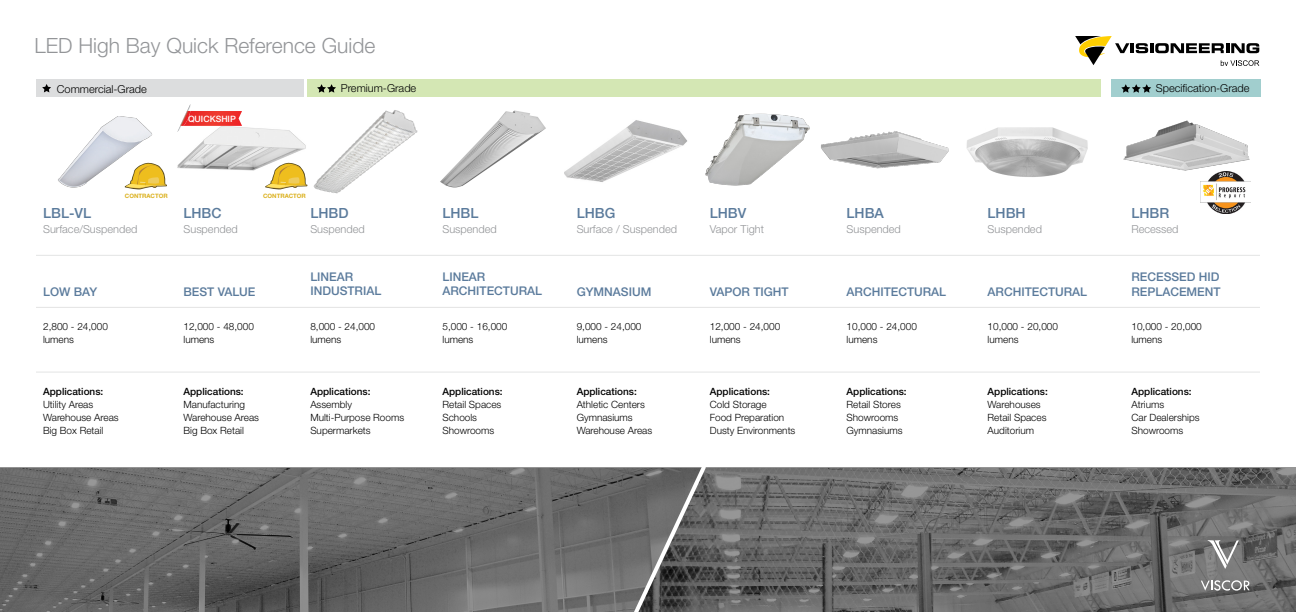
<style>
.page{position:relative;width:1296px;height:612px;background:#fff}
.page>*{position:absolute;margin:0;border:0;box-sizing:border-box;transform-origin:0 0}
.t1{font:300 21px "Helvetica Neue";color:#939598}
.t2{font:500 14px "Helvetica Neue";color:#5b7b9c}
.t3{font:500 12px/14.4px "Helvetica Neue";color:#5b7b9c}
.t4{font:300 11px "Helvetica Neue";color:#939598}
.t5{font:300 11px "Helvetica Neue";color:#000}
.t6{font:300 10px/13px "Helvetica Neue";color:#000}
.t7{font:500 10px "Helvetica Neue";color:#000}
.t8{font:500 8.7px "Helvetica Neue";color:#fff}
.t9{font:700 6px "Helvetica Neue";color:#dbb01c}
</style>
<div class="page">
<img style="left:1123px;top:120px;width:127px;height:52px">
<img style="left:58px;top:116px;width:95px;height:72px">
<img style="left:177px;top:126px;width:129px;height:45px">
<img style="left:821px;top:131px;width:128px;height:38px">
<img style="left:966px;top:127px;width:122px;height:50px">
<img style="left:440px;top:110px;width:106px;height:78px">
<img style="left:705px;top:113px;width:105px;height:73px">
<div style="left:307px;top:79px;width:793px;height:18px;background:#d4e7b4"></div>
<div style="left:36px;top:79px;width:267px;height:18px;background:#dcddde"></div>
<div style="left:1112px;top:79px;width:149px;height:18px;background:#a1cece"></div>
<svg style="left:42px;top:84px;width:9px;height:8px"></svg>
<svg style="left:317px;top:84px;width:19px;height:9px"></svg>
<svg style="left:1121px;top:84px;width:30px;height:9px"></svg>
<hr style="left:36px;top:255px;width:1224px;height:1px;background:#e3e4e4">
<hr style="left:36px;top:372px;width:1224px;height:1px;background:#e3e4e4">
<hr style="left:36px;top:307px;width:1224px;height:1px;background:#e3e4e4">
<svg style="left:1075px;top:36px;width:184px;height:29px"></svg>
<svg style="left:191px;top:111px;width:51px;height:15px"></svg>
<img style="left:177px;top:104px;width:14px;height:28px">
<img style="left:180px;top:111px;width:10px;height:15px">
<svg style="left:125px;top:163px;width:42px;height:27px"></svg>
<svg style="left:265px;top:163px;width:43px;height:27px"></svg>
<img style="left:1201px;top:172px;width:50px;height:42px">
<img style="left:564px;top:120px;width:123px;height:62px">
<svg style="left:0;top:468px;width:1296px;height:144px;background:#696969"></svg>
<svg style="left:1201px;top:580px;width:49px;height:11px"></svg>
<svg style="left:1208px;top:540px;width:31px;height:29px"></svg>
<img style="left:313px;top:110px;width:105px;height:84px">
<svg style="left:630px;top:467px;width:79px;height:145px;background:#666"></svg>
<h1 class="t1" style="left:35px;top:32px;width:342px">LED High Bay Quick Reference Guide</h1>
<p class="t5" style="left:57px;top:82px;width:92px">Commercial-Grade</p>
<p class="t5" style="left:341px;top:82px;width:77px">Premium-Grade</p>
<p class="t5" style="left:1156px;top:82px;width:95px">Specification-Grade</p>
<p class="t8" style="left:188px;top:113px;width:49px">QUICKSHIP</p>
<p class="t9" style="left:125px;top:192px;width:44px">CONTRACTOR</p>
<p class="t9" style="left:263px;top:192px;width:44px">CONTRACTOR</p>
<h2 class="t2" style="left:43px;top:205px;width:49px">LBL-VL</h2>
<h2 class="t2" style="left:184px;top:205px;width:40px">LHBC</h2>
<p class="t4" style="left:43px;top:222px;width:96px">Surface/Suspended</p>
<p class="t4" style="left:184px;top:222px;width:56px">Suspended</p>
<h2 class="t2" style="left:310px;top:205px;width:40px">LHBD</h2>
<p class="t4" style="left:310px;top:222px;width:56px">Suspended</p>
<h2 class="t2" style="left:442px;top:205px;width:38px">LHBL</h2>
<h2 class="t2" style="left:577px;top:205px;width:40px">LHBG</h2>
<p class="t4" style="left:442px;top:222px;width:56px">Suspended</p>
<p class="t4" style="left:577px;top:222px;width:102px">Surface / Suspended</p>
<h2 class="t2" style="left:710px;top:205px;width:38px">LHBV</h2>
<p class="t4" style="left:710px;top:222px;width:56px">Vapor Tight</p>
<h2 class="t2" style="left:847px;top:205px;width:39px">LHBA</h2>
<h2 class="t2" style="left:988px;top:205px;width:40px">LHBH</h2>
<p class="t4" style="left:847px;top:222px;width:56px">Suspended</p>
<p class="t4" style="left:988px;top:222px;width:56px">Suspended</p>
<h2 class="t2" style="left:1131px;top:205px;width:39px">LHBR</h2>
<p class="t4" style="left:1131px;top:222px;width:49px">Recessed</p>
<p class="t3" style="left:43px;top:285px;width:56px">LOW BAY</p>
<p class="t3" style="left:184px;top:285px;width:74px">BEST VALUE</p>
<p class="t3" style="left:310px;top:269px;width:72px">LINEAR<br>INDUSTRIAL</p>
<p class="t3" style="left:442px;top:269px;width:101px">LINEAR<br>ARCHITECTURAL</p>
<p class="t3" style="left:577px;top:284px;width:76px">GYMNASIUM</p>
<p class="t3" style="left:710px;top:284px;width:80px">VAPOR TIGHT</p>
<p class="t3" style="left:847px;top:285px;width:101px">ARCHITECTURAL</p>
<p class="t3" style="left:988px;top:285px;width:101px">ARCHITECTURAL</p>
<p class="t3" style="left:1131px;top:270px;width:91px">RECESSED HID<br>REPLACEMENT</p>
<p class="t6" style="left:43px;top:320px;width:66px">2,800 - 24,000 lumens</p>
<p class="t6" style="left:184px;top:320px;width:72px">12,000 - 48,000 lumens</p>
<p class="t6" style="left:310px;top:320px;width:66px">8,000 - 24,000 lumens</p>
<p class="t6" style="left:442px;top:320px;width:66px">5,000 - 16,000 lumens</p>
<p class="t6" style="left:577px;top:320px;width:66px">9,000 - 24,000 lumens</p>
<p class="t6" style="left:710px;top:320px;width:72px">12,000 - 24,000 lumens</p>
<p class="t6" style="left:847px;top:320px;width:72px">10,000 - 24,000 lumens</p>
<p class="t6" style="left:988px;top:320px;width:72px">10,000 - 20,000 lumens</p>
<p class="t6" style="left:1131px;top:320px;width:72px">10,000 - 20,000 lumens</p>
<p class="t7" style="left:43px;top:386px;width:62px">Applications:</p>
<p class="t6" style="left:43px;top:398px;width:77px">Utility Areas<br>Warehouse Areas<br>Big Box Retail</p>
<p class="t7" style="left:184px;top:386px;width:62px">Applications:</p>
<p class="t6" style="left:184px;top:398px;width:77px">Manufacturing<br>Warehouse Areas<br>Big Box Retail</p>
<p class="t7" style="left:310px;top:386px;width:62px">Applications:</p>
<p class="t6" style="left:310px;top:398px;width:95px">Assembly<br>Multi-Purpose Rooms<br>Supermarkets</p>
<p class="t7" style="left:442px;top:386px;width:62px">Applications:</p>
<p class="t6" style="left:442px;top:398px;width:60px">Retail Spaces<br>Schools<br>Showrooms</p>
<p class="t7" style="left:577px;top:386px;width:62px">Applications:</p>
<p class="t6" style="left:577px;top:398px;width:77px">Athletic Centers<br>Gymnasiums<br>Warehouse Areas</p>
<p class="t7" style="left:710px;top:386px;width:62px">Applications:</p>
<p class="t6" style="left:710px;top:398px;width:87px">Cold Storage<br>Food Preparation<br>Dusty Environments</p>
<p class="t7" style="left:847px;top:386px;width:62px">Applications:</p>
<p class="t6" style="left:847px;top:398px;width:58px">Retail Stores<br>Showrooms<br>Gymnasiums</p>
<p class="t7" style="left:988px;top:386px;width:62px">Applications:</p>
<p class="t6" style="left:988px;top:398px;width:60px">Warehouses<br>Retail Spaces<br>Auditorium</p>
<p class="t7" style="left:1131px;top:386px;width:62px">Applications:</p>
<p class="t6" style="left:1131px;top:398px;width:70px">Atriums<br>Car Dealerships<br>Showrooms</p>
</div>
